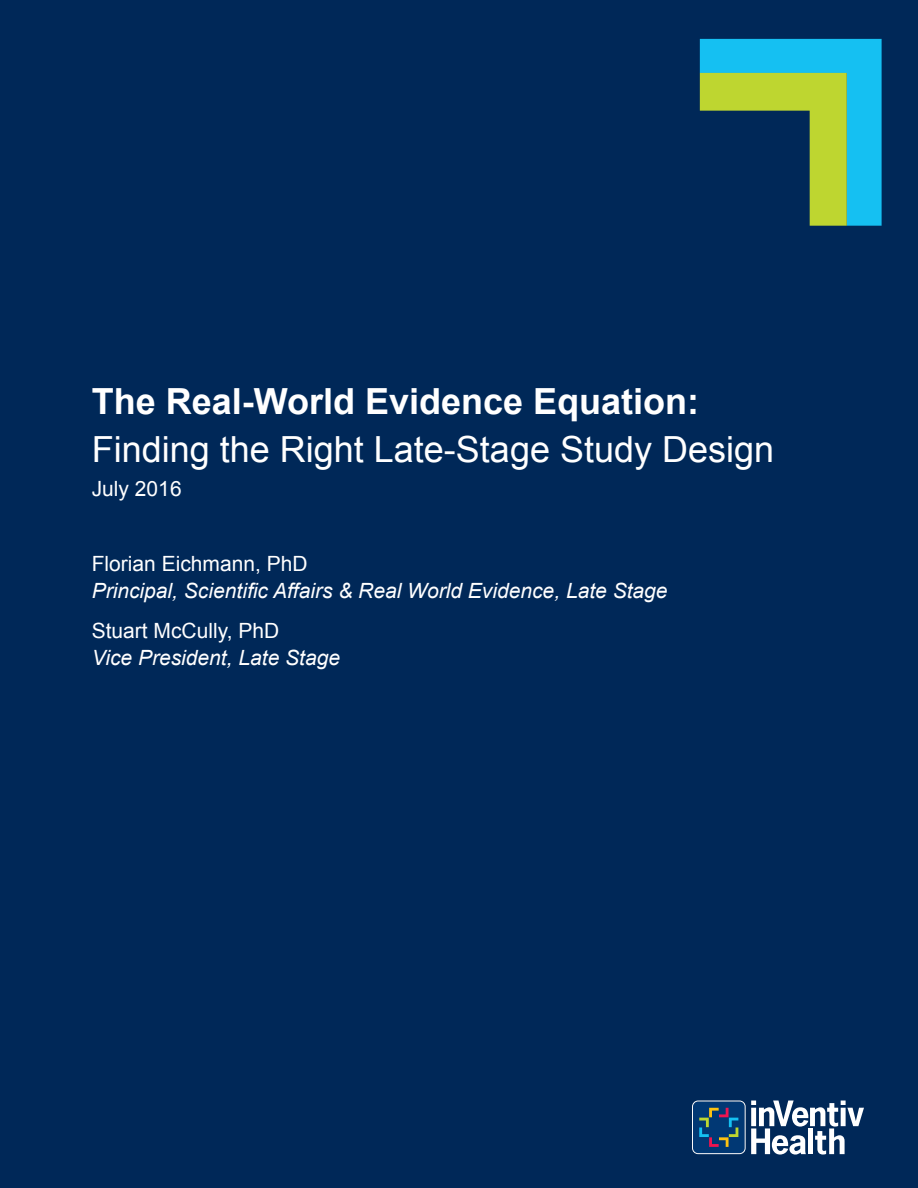
<style>
.page{position:relative;width:918px;height:1188px;background:#002858}
.page>*{position:absolute;margin:0;border:0;box-sizing:border-box;transform-origin:0 0}
.t1{font:36px/48px "Arial";color:#fff}
.t2{font:italic 21px/27px "Arial";color:#fff}
.t3{font:21px "Arial";color:#fff}
.s1{font-weight:700}
.s2{font-style:normal}
</style>
<div class="page">
<svg style="left:692px;top:1101px;width:172px;height:54px"></svg>
<svg style="left:700px;top:39px;width:182px;height:187px"></svg>
<p class="t1" style="left:92px;top:378px;width:684px"><span class="s1">The Real-World Evidence Equation:<br></span>Finding the Right Late-Stage Study Design</p>
<p class="t3" style="left:92px;top:475px;width:91px">July 2016</p>
<p class="t2" style="left:92px;top:550px;width:577px"><span class="s2">Florian Eichmann, PhD<br></span>Principal, Scientific Affairs &amp; Real World Evidence, Late Stage</p>
<p class="t2" style="left:92px;top:618px;width:250px"><span class="s2">Stuart McCully, PhD<br></span>Vice President, Late Stage</p>
</div>
